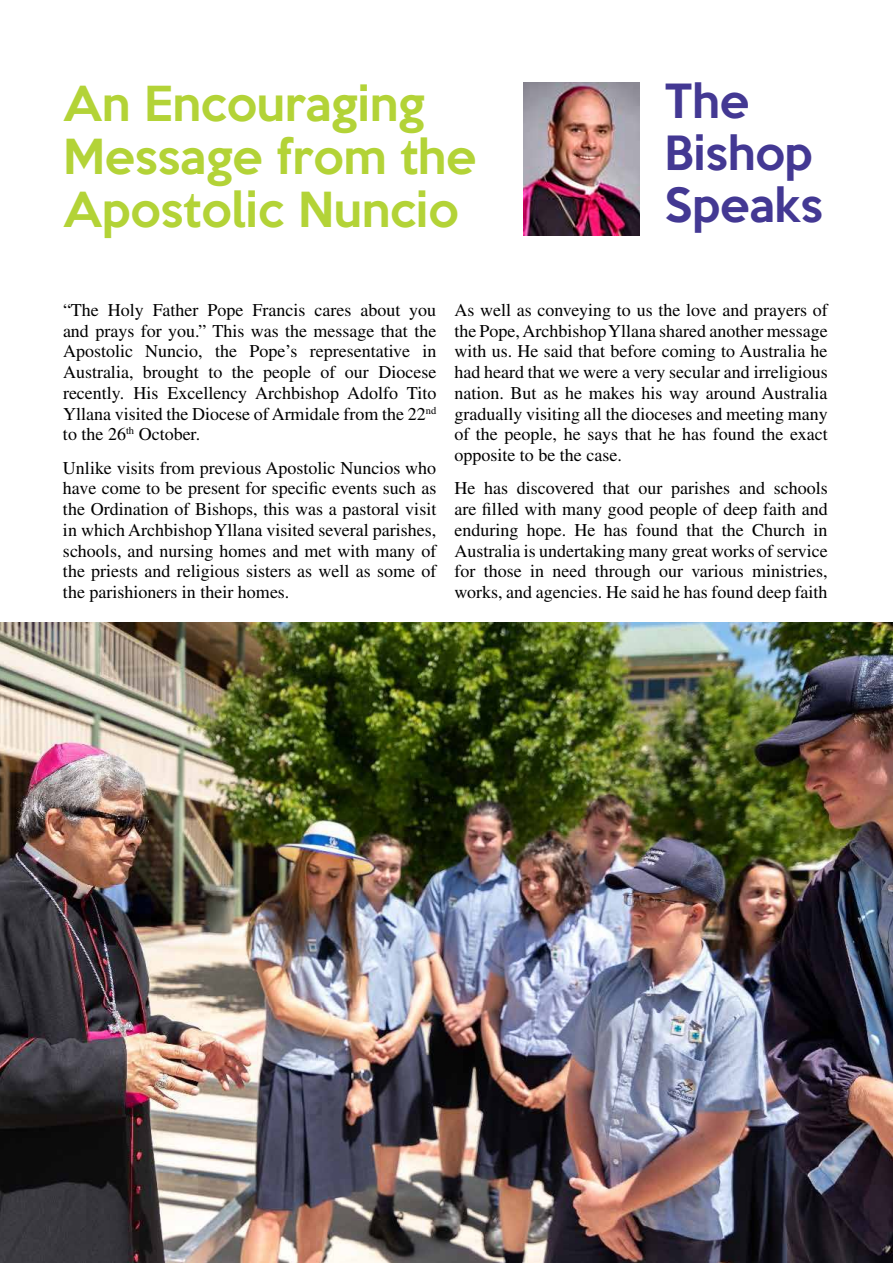
<style>
.page{position:relative;width:893px;height:1263px;background:#fff}
.page>*{position:absolute;margin:0;border:0;box-sizing:border-box;transform-origin:0 0}
.t1{font:500 44.1px/52.9px "Keep Calm";color:#b3d337}
.t2{font:500 43.05px/51.8px "Keep Calm";color:#433893}
.t3{font:18px/20.7px "Times";color:#000;text-align:justify}
</style>
<div class="page">
<img style="left:523px;top:82px;width:117px;height:153px">
<img style="left:0;top:622px;width:893px;height:641px">
<h1 class="t1" style="left:63px;top:73px;width:415px">An Encouraging<br>Message from the<br>Apostolic Nuncio</h1>
<h2 class="t2" style="left:665px;top:72px;width:160px">The<br>Bishop<br>Speaks</h2>
<p class="t3" style="left:63px;top:299px;width:375px">“The Holy Father Pope Francis cares about you and prays for you.” This was the message that the Apostolic Nuncio, the Pope’s representative in Australia, brought to the people of our Diocese recently. His Excellency Archbishop Adolfo Tito Yllana visited the Diocese of Armidale from the 22<sup>nd </sup>to the 26<sup>th</sup> October.</p>
<p class="t3" style="left:63px;top:457px;width:375px">Unlike visits from previous Apostolic Nuncios who have come to be present for specific events such as the Ordination of Bishops, this was a pastoral visit in which Archbishop Yllana visited several parishes, schools, and nursing homes and met with many of the priests and religious sisters as well as some of the parishioners in their homes.</p>
<p class="t3" style="left:454px;top:299px;width:375px">As well as conveying to us the love and prayers of the Pope, Archbishop Yllana shared another message with us. He said that before coming to Australia he had heard that we were a very secular and irreligious nation. But as he makes his way around Australia gradually visiting all the dioceses and meeting many of the people, he says that he has found the exact opposite to be the case.</p>
<p class="t3" style="left:454px;top:478px;width:375px">He has discovered that our parishes and schools are filled with many good people of deep faith and enduring hope. He has found that the Church in Australia is undertaking many great works of service for those in need through our various ministries, works, and agencies. He said he has found deep faith</p>
</div>
